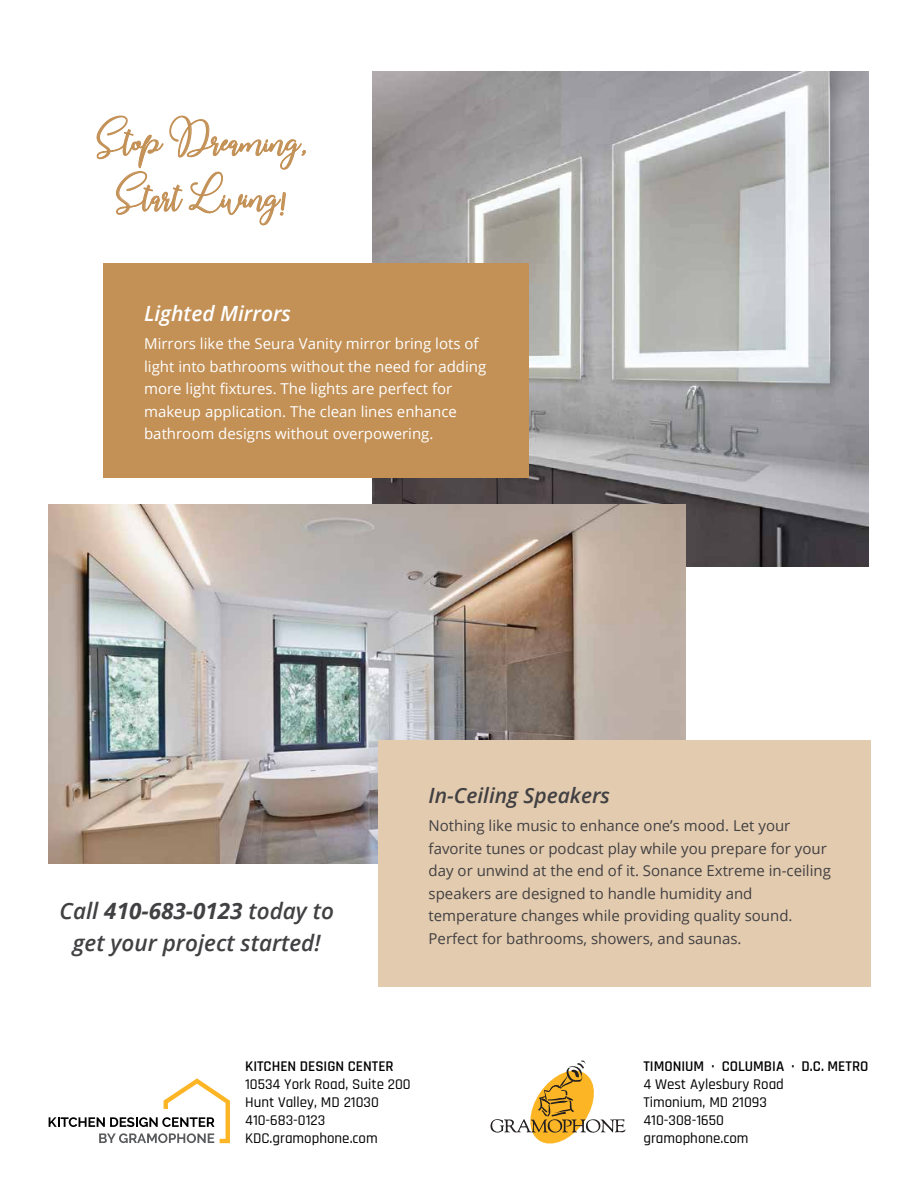
<style>
.page{position:relative;width:918px;height:1188px;background:#fff}
.page>*{position:absolute;margin:0;border:0;box-sizing:border-box;transform-origin:0 0}
.t1{font:45px/55.5px "Buttercup Script";letter-spacing:-.01em;color:#c39055;text-align:center}
.t2{font:italic 600 22.5px/31.5px "Open Sans";color:#414042;text-align:center}
.t3{font:italic 600 21px "Open Sans";color:#414042}
.t4{font:italic 600 21px "Open Sans";color:#fff}
.t5{font:15px/22.5px "Open Sans";color:#414042}
.t6{font:15px/22.5px "Open Sans";color:#fff}
.t7{font:500 15px/18px "Rajdhani";color:#010101}
.t8{font:600 15px "Rajdhani";color:#010101}
.s1{font-weight:700}
</style>
<div class="page">
<img style="left:373px;top:72px;width:495px;height:495px">
<img style="left:49px;top:505px;width:637px;height:359px">
<div style="left:103px;top:263px;width:426px;height:215px;background:#c39055"></div>
<div style="left:378px;top:740px;width:492px;height:247px;background:#e3cbaf"></div>
<svg style="left:96px;top:115px;width:210px;height:111px"></svg>
<svg style="left:490px;top:1061px;width:136px;height:83px"></svg>
<svg style="left:49px;top:1078px;width:181px;height:65px"></svg>
<h1 class="t1" style="left:97px;top:110px;width:211px">Stop Dreaming,<br>Start Living!</h1>
<h3 class="t4" style="left:144px;top:299px;width:148px">Lighted Mirrors</h3>
<p class="t6" style="left:144px;top:332px;width:344px">Mirrors like the Seura Vanity mirror bring lots of light into bathrooms without the need for adding more light fixtures. The lights are perfect for makeup application. The clean lines enhance bathroom designs without overpowering.</p>
<h2 class="t2" style="left:60px;top:895px;width:276px">Call <span class="s1">410-683-0123</span> today to get your project started!</h2>
<h3 class="t3" style="left:429px;top:781px;width:183px">In-Ceiling Speakers</h3>
<p class="t5" style="left:429px;top:814px;width:404px">Nothing like music to enhance one’s mood. Let your favorite tunes or podcast play while you prepare for your day or unwind at the end of it. Sonance Extreme in-ceiling speakers are designed to handle humidity and temperature changes while providing quality sound.<br>Perfect for bathrooms, showers, and saunas.</p>
<p class="t8" style="left:245px;top:1057px;width:150px">KITCHEN DESIGN CENTER</p>
<p class="t7" style="left:245px;top:1076px;width:167px">10534 York Road, Suite 200<br>Hunt Valley, MD 21030<br>410-683-0123<br>KDC.gramophone.com</p>
<p class="t8" style="left:643px;top:1057px;width:227px">TIMONIUM · COLUMBIA · D.C. METRO</p>
<p class="t7" style="left:643px;top:1076px;width:142px">4 West Aylesbury Road<br>Timonium, MD 21093<br>410-308-1650 gramophone.com</p>
</div>
